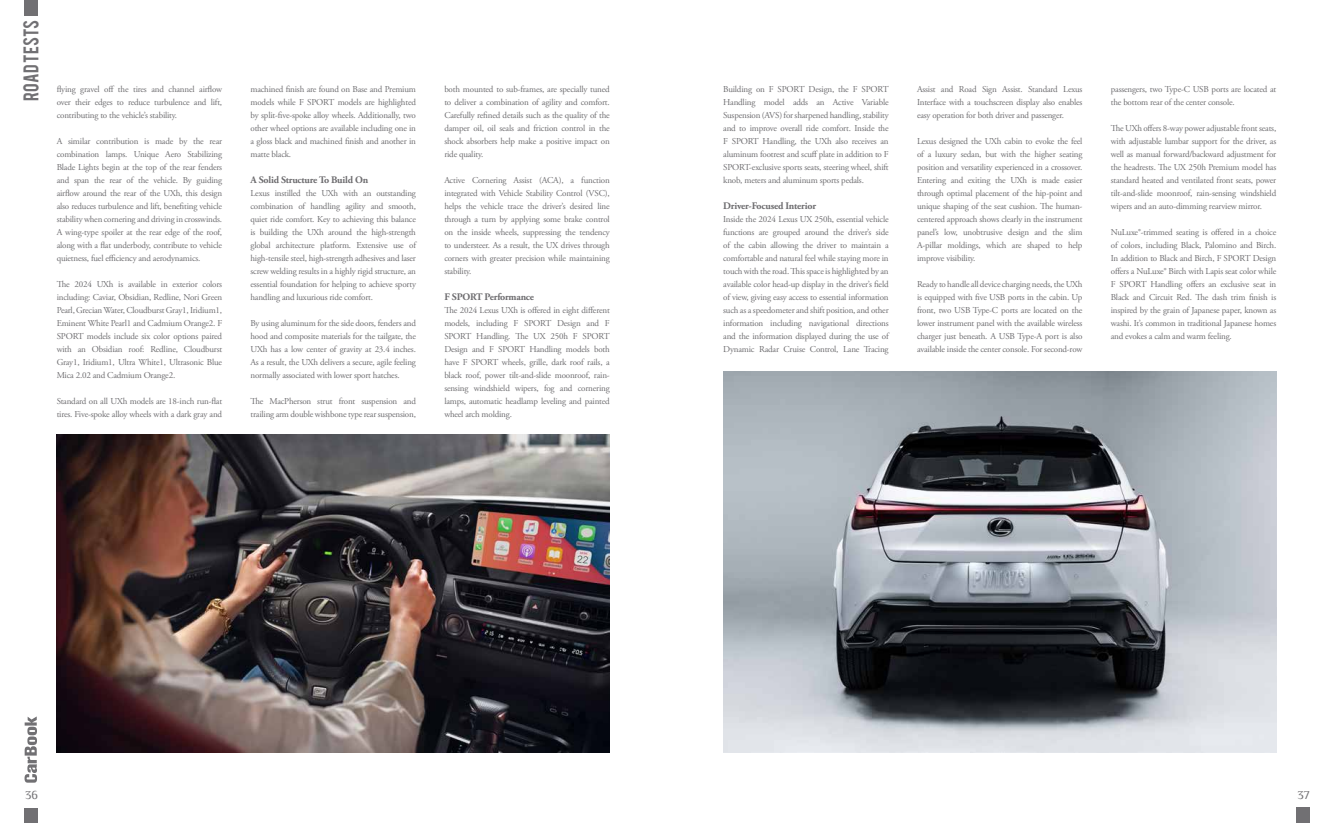
<style>
.page{position:relative;width:1333px;height:823px;background:#fff}
.page>*{position:absolute;margin:0;border:0;box-sizing:border-box;transform-origin:0 0}
.t1{font:16.7px "Bebas";color:#717073}
.t2{font:12px "Philosopher";color:#717073}
.t3{font:700 10px "Adobe Garamond Pro";letter-spacing:-.02em;color:#6d6c6f}
.t4{font:9px/13px "Adobe Garamond Pro";letter-spacing:-.02em;color:#6d6c6f;text-align:justify}
</style>
<div class="page">
<svg style="left:25px;top:716px;width:12px;height:66px"></svg>
<div style="left:25px;top:807px;width:13px;height:15px;background:#717073"></div>
<div style="left:1296px;top:807px;width:14px;height:15px;background:#717073"></div>
<img style="left:57px;top:434px;width:552px;height:317px">
<img style="left:723px;top:371px;width:553px;height:380px">
<div style="left:25px;top:0;width:13px;height:15px;background:#717073"></div>
<h1 class="t1" style="left:19px;top:101px;width:82px;rotate:-90deg">Road tests</h1>
<p class="t4" style="left:57px;top:83px;width:167px">flying gravel off the tires and channel airflow over their edges to reduce turbulence and lift, contributing to the vehicle’s stability.</p>
<p class="t4" style="left:57px;top:135px;width:167px">A similar contribution is made by the rear combination lamps. Unique Aero Stabilizing Blade Lights begin at the top of the rear fenders and span the rear of the vehicle. By guiding airflow around the rear of the UXh, this design also reduces turbulence and lift, benefiting vehicle stability when cornering and driving in crosswinds.<br>A wing-type spoiler at the rear edge of the roof, along with a flat underbody, contribute to vehicle quietness, fuel efficiency and aerodynamics.</p>
<p class="t4" style="left:57px;top:277px;width:167px">The 2024 UXh is available in exterior colors including: Caviar, Obsidian, Redline, Nori Green Pearl, Grecian Water, Cloudburst Gray1, Iridium1, Eminent White Pearl1 and Cadmium Orange2. F SPORT models include six color options paired with an Obsidian roof: Redline, Cloudburst Gray1, Iridium1, Ultra White1, Ultrasonic Blue Mica 2.02 and Cadmium Orange2.</p>
<p class="t4" style="left:57px;top:394px;width:167px">Standard on all UXh models are 18-inch run-flat tires. Five-spoke alloy wheels with a dark gray and</p>
<p class="t4" style="left:250px;top:82px;width:167px">machined finish are found on Base and Premium models while F SPORT models are highlighted by split-five-spoke alloy wheels. Additionally, two other wheel options are available including one in a gloss black and machined finish and another in matte black.</p>
<p class="t3" style="left:250px;top:174px;width:119px">A Solid Structure To Build On</p>
<p class="t4" style="left:250px;top:187px;width:167px">Lexus instilled the UXh with an outstanding combination of handling agility and smooth, quiet ride comfort. Key to achieving this balance is building the UXh around the high-strength global architecture platform. Extensive use of high-tensile steel, high-strength adhesives and laser screw welding results in a highly rigid structure, an essential foundation for helping to achieve sporty handling and luxurious ride comfort.</p>
<p class="t4" style="left:250px;top:316px;width:167px">By using aluminum for the side doors, fenders and hood and composite materials for the tailgate, the UXh has a low center of gravity at 23.4 inches.<br>As a result, the UXh delivers a secure, agile feeling normally associated with lower sport hatches.</p>
<p class="t4" style="left:250px;top:394px;width:167px">The MacPherson strut front suspension and trailing arm double wishbone type rear suspension,</p>
<p class="t4" style="left:444px;top:82px;width:167px">both mounted to sub-frames, are specially tuned to deliver a combination of agility and comfort.<br>Carefully refined details such as the quality of the damper oil, oil seals and friction control in the shock absorbers help make a positive impact on ride quality.</p>
<p class="t4" style="left:444px;top:173px;width:167px">Active Cornering Assist (ACA), a function integrated with Vehicle Stability Control (VSC), helps the vehicle trace the driver’s desired line through a turn by applying some brake control on the inside wheels, suppressing the tendency to understeer. As a result, the UX drives through corners with greater precision while maintaining stability.</p>
<p class="t3" style="left:444px;top:291px;width:91px">F SPORT Performance</p>
<p class="t4" style="left:444px;top:304px;width:167px">The 2024 Lexus UXh is offered in eight different models, including F SPORT Design and F SPORT Handling. The UX 250h F SPORT Design and F SPORT Handling models both have F SPORT wheels, grille, dark roof rails, a black roof, power tilt-and-slide moonroof, rain&shy;sensing windshield wipers, fog and cornering lamps, automatic headlamp leveling and painted wheel arch molding.</p>
<p class="t4" style="left:723px;top:82px;width:167px">Building on F SPORT Design, the F SPORT Handling model adds an Active Variable Suspension (AVS) for sharpened handling, stability and to improve overall ride comfort. Inside the F SPORT Handling, the UXh also receives an aluminum footrest and scuff plate in addition to F SPORT-exclusive sports seats, steering wheel, shift knob, meters and aluminum sports pedals.</p>
<p class="t3" style="left:723px;top:200px;width:94px">Driver-Focused Interior</p>
<p class="t4" style="left:723px;top:213px;width:167px">Inside the 2024 Lexus UX 250h, essential vehicle functions are grouped around the driver’s side of the cabin allowing the driver to maintain a comfortable and natural feel while staying more in touch with the road. This space is highlighted by an available color head-up display in the driver’s field of view, giving easy access to essential information such as a speedometer and shift position, and other information including navigational directions and the information displayed during the use of Dynamic Radar Cruise Control, Lane Tracing</p>
<p class="t4" style="left:917px;top:82px;width:167px">Assist and Road Sign Assist. Standard Lexus Interface with a touchscreen display also enables easy operation for both driver and passenger.</p>
<p class="t4" style="left:917px;top:134px;width:167px">Lexus designed the UXh cabin to evoke the feel of a luxury sedan, but with the higher seating position and versatility experienced in a crossover.<br>Entering and exiting the UXh is made easier through optimal placement of the hip-point and unique shaping of the seat cushion. The human&shy;centered approach shows clearly in the instrument panel’s low, unobtrusive design and the slim A-pillar moldings, which are shaped to help improve visibility.</p>
<p class="t4" style="left:917px;top:277px;width:167px">Ready to handle all device charging needs, the UXh is equipped with five USB ports in the cabin. Up front, two USB Type-C ports are located on the lower instrument panel with the available wireless charger just beneath. A USB Type-A port is also available inside the center console. For second-row</p>
<p class="t4" style="left:1110px;top:82px;width:167px">passengers, two Type-C USB ports are located at the bottom rear of the center console.</p>
<p class="t4" style="left:1110px;top:121px;width:167px">The UXh offers 8-way power adjustable front seats, with adjustable lumbar support for the driver, as well as manual forward/backward adjustment for the headrests. The UX 250h Premium model has standard heated and ventilated front seats, power tilt-and-slide moonroof, rain-sensing windshield wipers and an auto-dimming rearview mirror.</p>
<p class="t4" style="left:1110px;top:225px;width:167px">NuLuxe®-trimmed seating is offered in a choice of colors, including Black, Palomino and Birch.<br>In addition to Black and Birch, F SPORT Design offers a NuLuxe® Birch with Lapis seat color while F SPORT Handling offers an exclusive seat in Black and Circuit Red. The dash trim finish is inspired by the grain of Japanese paper, known as washi. It’s common in traditional Japanese homes and evokes a calm and warm feeling.</p>
<h2 class="t2" style="left:25px;top:788px;width:14px">36</h2>
<h2 class="t2" style="left:1297px;top:788px;width:14px">37</h2>
</div>
